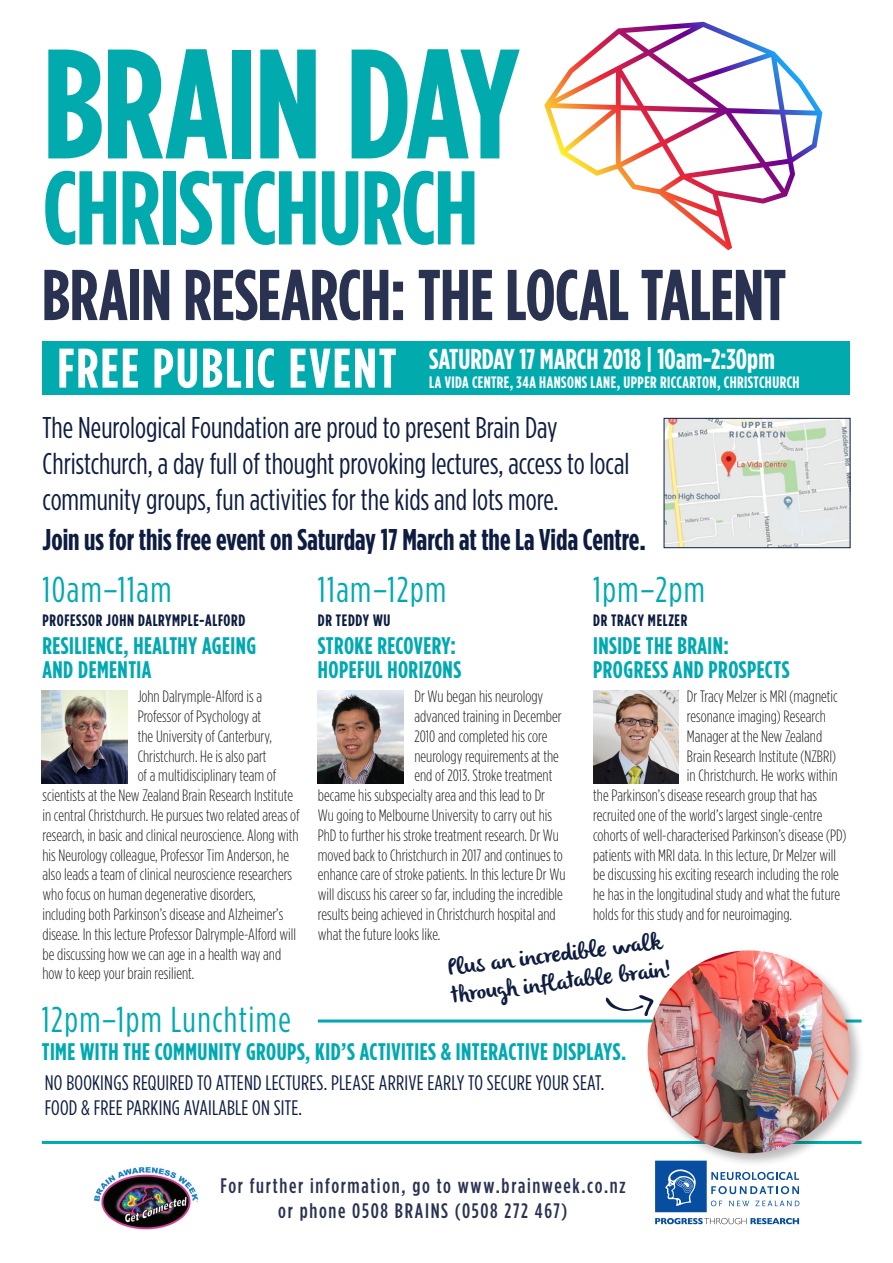
<style>
.page{position:relative;width:893px;height:1263px;background:#fff}
.page>*{position:absolute;margin:0;border:0;box-sizing:border-box;transform-origin:0 0}
.t1{font:700 155.55px "Gotham Condensed";letter-spacing:-.01em;color:#00aaad}
.t2{font:700 104.55px "Gotham Condensed";letter-spacing:-.015em;color:#00aaad}
.t3{font:700 71.7px "Gotham Condensed";letter-spacing:-.005em;color:#2a3251}
.LECTURE_NAME{font:700 55.65px "Gotham Condensed";letter-spacing:.035em;color:#fff}
.TIME{font:36px "Gotham Condensed";letter-spacing:.04em;color:#00a9b1}
.LECTURE_NAME-2{font:30px/36px "Gotham Condensed";color:#0d1c40}
.LECTURE_NAME-3{font:700 30px "Gotham Condensed";color:#0d1c40}
.t4{font:700 28.65px "Gotham Condensed";color:#fff}
.Lecture_name_2{font:700 24px/24px "Gotham Condensed";letter-spacing:.02em;color:#00a9b1}
.Body_copy{font:23.25px/27.9px "olivier";color:#0d1c40}
.LECTURE_NAME-4{font:21px/25.2px "Gotham Condensed";letter-spacing:.01em;color:#0d1c40}
.t5{font:500 21px/25.2px "Gotham Condensed";letter-spacing:.08em;color:#2a3251;text-align:center}
.body_copy{font:300 16.5px "Gotham Condensed";color:#231f20}
.t6{font:700 16.5px "Gotham Condensed";letter-spacing:.025em;color:#fff}
.LECTURER_NAME{font:700 16.5px "Gotham Condensed";letter-spacing:.04em;color:#0d1c40}
</style>
<div class="page">
<hr style="left:318px;top:1019px;width:544px;height:3px;background:#00a9b1">
<svg style="left:544px;top:22px;width:278px;height:228px"></svg>
<img style="left:94px;top:1167px;width:104px;height:62px">
<svg style="left:655px;top:1167px;width:144px;height:45px"></svg>
<svg style="left:655px;top:1218px;width:144px;height:6px"></svg>
<div style="left:43px;top:341px;width:807px;height:54px;background:#00aaad"></div>
<img style="left:42px;top:690px;width:85px;height:93px">
<img style="left:318px;top:690px;width:85px;height:93px">
<img style="left:593px;top:690px;width:85px;height:93px">
<hr style="left:42px;top:1141px;width:820px;height:3px;background:#00aaad">
<img style="left:666px;top:420px;width:182px;height:126px">
<div style="left:664px;top:418px;width:186px;height:130px;border:1px solid #0d1c40"></div>
<div style="left:645px;top:948px;width:220px;height:219px;background:#231f20;opacity:.3"></div>
<img style="left:648px;top:950px;width:202px;height:203px;border-radius:101px">
<svg style="left:606px;top:995px;width:48px;height:21px"></svg>
<p class="t1" style="left:43px;top:16px;width:478px">BRAIN DAY</p>
<p class="t2" style="left:43px;top:149px;width:437px">CHRISTCHURCH</p>
<p class="t3" style="left:42px;top:255px;width:746px">BRAIN RESEARCH: THE LOCAL TALENT</p>
<p class="t4" style="left:429px;top:342px;width:347px">SATURDAY 17 MARCH 2018 | 10am-2:30pm</p>
<p class="t6" style="left:429px;top:373px;width:372px">LA VIDA CENTRE, 34A HANSONS LANE, UPPER RICCARTON, CHRISTCHURCH</p>
<p class="LECTURE_NAME" style="left:57px;top:337px;width:341px">FREE PUBLIC EVENT</p>
<p class="LECTURE_NAME-2" style="left:43px;top:409px;width:588px">The Neurological Foundation are proud to present Brain Day<br>Christchurch, a day full of thought provoking lectures, access to local community groups, fun activities for the kids and lots more.</p>
<p class="LECTURE_NAME-3" style="left:43px;top:523px;width:605px">Join us for this free event on Saturday 17 March at the La Vida Centre.</p>
<p class="TIME" style="left:43px;top:570px;width:130px">10am–11am</p>
<p class="LECTURER_NAME" style="left:43px;top:611px;width:204px">PROFESSOR JOHN DALRYMPLE-ALFORD</p>
<p class="Lecture_name_2" style="left:43px;top:633px;width:215px">RESILIENCE, HEALTHY AGEING<br>AND DEMENTIA</p>
<p class="body_copy" style="left:138px;top:688px;width:126px">John Dalrymple-Alford is a</p>
<p class="body_copy" style="left:138px;top:707px;width:125px">Professor of Psychology at</p>
<p class="body_copy" style="left:138px;top:727px;width:136px">the University of Canterbury,</p>
<p class="body_copy" style="left:138px;top:747px;width:130px">Christchurch. He is also part</p>
<p class="body_copy" style="left:138px;top:767px;width:140px">of a multidisciplinary team of</p>
<p class="body_copy" style="left:43px;top:787px;width:252px">scientists at the New Zealand Brain Research Institute</p>
<p class="body_copy" style="left:43px;top:806px;width:259px">in central Christchurch. He pursues two related areas of</p>
<p class="body_copy" style="left:43px;top:826px;width:258px">research, in basic and clinical neuroscience. Along with</p>
<p class="body_copy" style="left:43px;top:846px;width:248px">his Neurology colleague, Professor Tim Anderson, he</p>
<p class="body_copy" style="left:43px;top:866px;width:251px">also leads a team of clinical neuroscience researchers</p>
<p class="body_copy" style="left:43px;top:886px;width:215px">who focus on human degenerative disorders,</p>
<p class="body_copy" style="left:43px;top:905px;width:242px">including both Parkinson’s disease and Alzheimer’s</p>
<p class="body_copy" style="left:43px;top:925px;width:255px">disease. In this lecture Professor Dalrymple-Alford will</p>
<p class="body_copy" style="left:43px;top:945px;width:240px">be discussing how we can age in a health way and</p>
<p class="body_copy" style="left:43px;top:965px;width:153px">how to keep your brain resilient.</p>
<p class="TIME" style="left:318px;top:570px;width:130px">11am–12pm</p>
<p class="LECTURER_NAME" style="left:318px;top:611px;width:74px">DR TEDDY WU</p>
<p class="Lecture_name_2" style="left:318px;top:633px;width:145px">STROKE RECOVERY:<br>HOPEFUL HORIZONS</p>
<p class="body_copy" style="left:414px;top:688px;width:130px">Dr Wu began his neurology</p>
<p class="body_copy" style="left:414px;top:707px;width:149px">advanced training in December</p>
<p class="body_copy" style="left:414px;top:727px;width:135px">2010 and completed his core</p>
<p class="body_copy" style="left:414px;top:747px;width:146px">neurology requirements at the</p>
<p class="body_copy" style="left:414px;top:767px;width:139px">end of 2013. Stroke treatment</p>
<p class="body_copy" style="left:318px;top:787px;width:229px">became his subspecialty area and this lead to Dr</p>
<p class="body_copy" style="left:318px;top:806px;width:236px">Wu going to Melbourne University to carry out his</p>
<p class="body_copy" style="left:318px;top:826px;width:243px">PhD to further his stroke treatment research. Dr Wu</p>
<p class="body_copy" style="left:318px;top:846px;width:247px">moved back to Christchurch in 2017 and continues to</p>
<p class="body_copy" style="left:318px;top:866px;width:249px">enhance care of stroke patients. In this lecture Dr Wu</p>
<p class="body_copy" style="left:318px;top:886px;width:247px">will discuss his career so far, including the incredible</p>
<p class="body_copy" style="left:318px;top:905px;width:239px">results being achieved in Christchurch hospital and</p>
<p class="body_copy" style="left:318px;top:925px;width:124px">what the future looks like.</p>
<p class="TIME" style="left:593px;top:570px;width:113px">1pm–2pm</p>
<p class="LECTURER_NAME" style="left:593px;top:611px;width:96px">DR TRACY MELZER</p>
<p class="Lecture_name_2" style="left:593px;top:633px;width:198px">INSIDE THE BRAIN:<br>PROGRESS AND PROSPECTS</p>
<p class="body_copy" style="left:687px;top:688px;width:152px">Dr Tracy Melzer is MRI (magnetic</p>
<p class="body_copy" style="left:687px;top:707px;width:140px">resonance imaging) Research</p>
<p class="body_copy" style="left:687px;top:727px;width:137px">Manager at the New Zealand</p>
<p class="body_copy" style="left:687px;top:747px;width:151px">Brain Research Institute (NZBRI)</p>
<p class="body_copy" style="left:687px;top:767px;width:152px">in Christchurch. He works within</p>
<p class="body_copy" style="left:593px;top:787px;width:225px">the Parkinson’s disease research group that has</p>
<p class="body_copy" style="left:593px;top:806px;width:231px">recruited one of the world’s largest single-centre</p>
<p class="body_copy" style="left:593px;top:826px;width:255px">cohorts of well-characterised Parkinson’s disease (PD)</p>
<p class="body_copy" style="left:593px;top:846px;width:244px">patients with MRI data. In this lecture, Dr Melzer will</p>
<p class="body_copy" style="left:593px;top:866px;width:247px">be discussing his exciting research including the role</p>
<p class="body_copy" style="left:593px;top:886px;width:248px">he has in the longitudinal study and what the future</p>
<p class="body_copy" style="left:593px;top:905px;width:200px">holds for this study and for neuroimaging.</p>
<p class="Body_copy" style="left:446px;top:955px;width:223px;rotate:-7deg">Plus an incredible walk through infl atable brain!</p>
<p class="TIME" style="left:42px;top:1000px;width:251px">12pm–1pm Lunchtime</p>
<p class="Lecture_name_2" style="left:42px;top:1039px;width:586px">TIME WITH THE COMMUNITY GROUPS, KID’S ACTIVITIES &amp; INTERACTIVE DISPLAYS.</p>
<p class="LECTURE_NAME-4" style="left:45px;top:1069px;width:561px">NO BOOKINGS REQUIRED TO ATTEND LECTURES. PLEASE ARRIVE EARLY TO SECURE YOUR SEAT.<br>FOOD &amp; FREE PARKING AVAILABLE ON SITE.</p>
<p class="t5" style="left:220px;top:1172px;width:407px">For further information, go to www.brainweek.co.nz or phone 0508 BRAINS (0508 272 467)</p>
</div>
